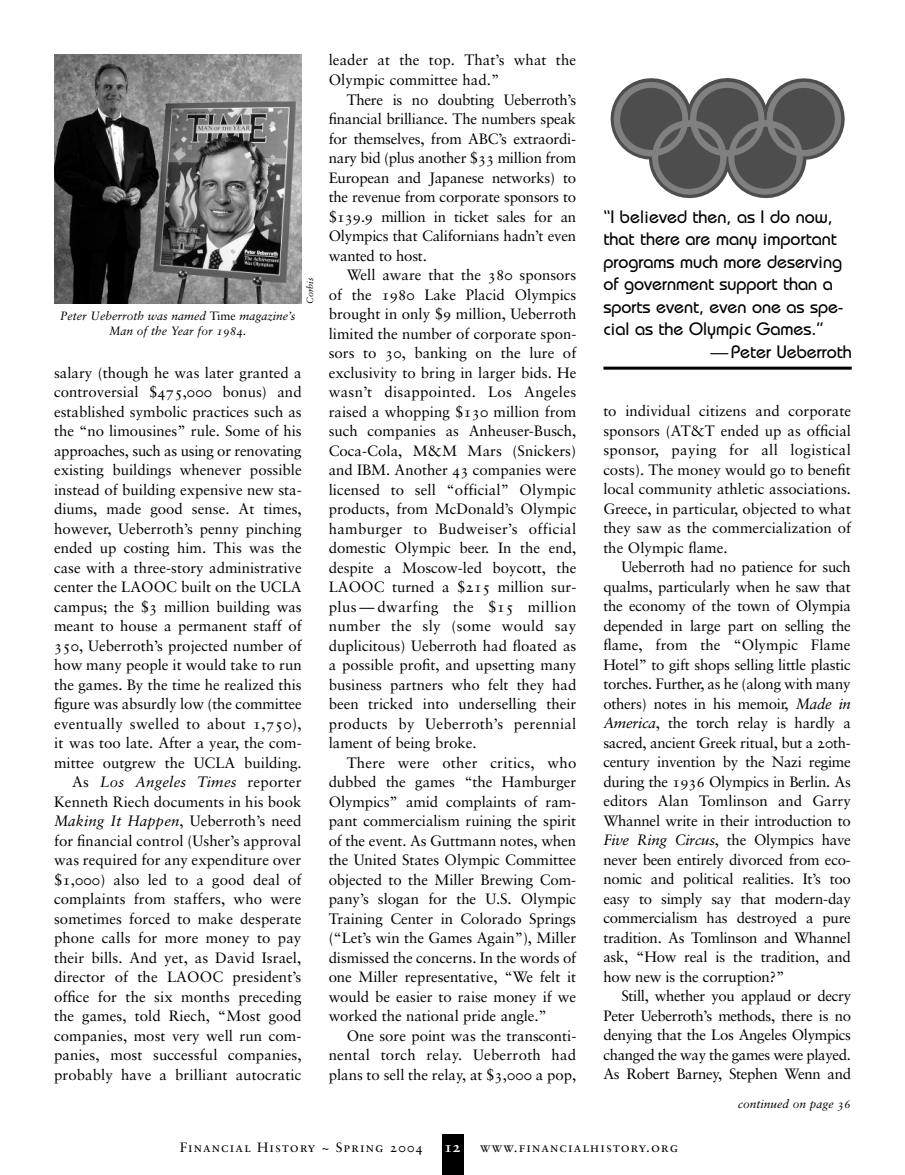
<style>
.page{position:relative;width:905px;height:1175px;background:#fff}
.page>*{position:absolute;margin:0;border:0;box-sizing:border-box;transform-origin:0 0}
.t1{font:500 18px/22.5px "Bauhaus";color:#000}
.t2{font:15px/19.5px "Sabon";color:#000;text-align:justify}
.t3{font:15px "Sabon Bold Os F";color:#fff}
.t4{font:13.5px "Sabon Roman SC";letter-spacing:.085em;color:#000}
.t5{font:italic 12px/15px "Sabon";color:#000;text-align:center}
.t6{font:italic 9px "Sabon";color:#000}
.s1{font-style:normal}
.s2{font-family:"Sabon Italic Os F";font-style:normal}
.s3{font-family:"Sabon Roman SC"}
.s4{font-style:italic}
</style>
<div class="page">
<div style="left:442px;top:1134px;width:21px;height:40px;background:#000"></div>
<img style="left:54px;top:54px;width:248px;height:250px">
<hr style="left:603px;top:366px;width:248px;height:3px;background:#000">
<svg style="left:610px;top:78px;width:234px;height:120px"></svg>
<p class="t5" style="left:60px;top:310px;width:236px">Peter Ueberroth was named <span class="s1">Time</span> magazine’s<br>Man of the Year for <span class="s2">1984</span>.</p>
<p class="t6" style="left:306px;top:304px;width:28px;rotate:-90deg">Corbis</p>
<p class="t2" style="left:54px;top:364px;width:249px;text-align:right">salary (though he was later granted a controversial $<span class="s3">475,000</span> bonus) and established symbolic practices such as the “no limousines” rule. Some of his approaches, such as using or renovating existing buildings whenever possible instead of building expensive new sta&shy;diums, made good sense. At times, however, Ueberroth’s penny pinching ended up costing him. This was the case with a three-story administrative center the LAOOC built on the UCLA campus; the $<span class="s3">3</span> million building was meant to house a permanent staff of <span class="s3">350</span>, Ueberroth’s projected number of how many people it would take to run the games. By the time he realized this figure was absurdly low (the committee eventually swelled to about <span class="s3">1,750</span>), it was too late. After a year, the com&shy;mittee outgrew the UCLA building.<br>As <span class="s4">Los Angeles Times</span> reporter Kenneth Riech documents in his book <span class="s4">Making It Happen</span>, Ueberroth’s need for financial control (Usher’s approval was required for any expenditure over $<span class="s3">1,000</span>) also led to a good deal of complaints from staffers, who were sometimes forced to make desperate phone calls for more money to pay their bills. And yet, as David Israel, director of the LAOOC president’s office for the six months preceding the games, told Riech, “Most good companies, most very well run com&shy;panies, most successful companies, probably have a brilliant autocratic</p>
<p class="t2" style="left:329px;top:52px;width:249px">leader at the top. That’s what the<br>Olympic committee had.”</p>
<p class="t2" style="left:328px;top:91px;width:249px;text-indent:18px">There is no doubting Ueberroth’s financial brilliance. The numbers speak for themselves, from ABC’s extraordi&shy;nary bid (plus another $<span class="s3">33</span> million from European and Japanese networks) to the revenue from corporate sponsors to $<span class="s3">139.9</span> million in ticket sales for an Olympics that Californians hadn’t even wanted to host.</p>
<p class="t2" style="left:328px;top:266px;width:249px;text-indent:18px">Well aware that the <span class="s3">380</span> sponsors of the <span class="s3">1980</span> Lake Placid Olympics brought in only $<span class="s3">9</span> million, Ueberroth limited the number of corporate spon&shy;sors to <span class="s3">30</span>, banking on the lure of exclusivity to bring in larger bids. He wasn’t disappointed. Los Angeles raised a whopping $<span class="s3">130</span> million from such companies as Anheuser-Busch, Coca-Cola, M&amp;M Mars (Snickers) and IBM. Another <span class="s3">43</span> companies were licensed to sell “official” Olympic products, from McDonald’s Olympic hamburger to Budweiser’s official domestic Olympic beer. In the end, despite a Moscow-led boycott, the LAOOC turned a $<span class="s3">215</span> million sur&shy;plus — dwarfing the $<span class="s3">15</span> million number the sly (some would say duplicitous) Ueberroth had floated as a possible profit, and upsetting many business partners who felt they had been tricked into underselling their products by Ueberroth’s perennial lament of being broke.</p>
<p class="t2" style="left:328px;top:754px;width:249px;text-indent:18px">There were other critics, who dubbed the games “the Hamburger Olympics” amid complaints of ram&shy;pant commercialism ruining the spirit of the event. As Guttmann notes, when the United States Olympic Committee objected to the Miller Brewing Com&shy;pany’s slogan for the U.S. Olympic Training Center in Colorado Springs (“Let’s win the Games Again”), Miller dismissed the concerns. In the words of one Miller representative, “We felt it would be easier to raise money if we worked the national pride angle.”</p>
<p class="t2" style="left:328px;top:1027px;width:249px;text-indent:18px">One sore point was the transconti&shy;nental torch relay. Ueberroth had plans to sell the relay, at $<span class="s3">3,000</span> a pop,</p>
<p class="t1" style="left:603px;top:207px;width:241px">“I believed then, as I do now, that there are many important programs much more deserving of government support than a sports event, even one as spe&shy;cial as the Olympic Games.”</p>
<p class="t1" style="left:710px;top:342px;width:143px">— Peter Ueberroth</p>
<p class="t2" style="left:603px;top:402px;width:249px">to individual citizens and corporate sponsors (AT&amp;T ended up as official sponsor, paying for all logistical costs). The money would go to benefit local community athletic associations.<br>Greece, in particular, objected to what they saw as the commercialization of the Olympic flame.</p>
<p class="t2" style="left:603px;top:558px;width:249px;text-indent:18px">Ueberroth had no patience for such qualms, particularly when he saw that the economy of the town of Olympia depended in large part on selling the flame, from the “Olympic Flame Hotel” to gift shops selling little plastic torches. Further, as he (along with many others) notes in his memoir, <span class="s4">Made in America</span>, the torch relay is hardly a sacred, ancient Greek ritual, but a <span class="s3">20</span>th&shy;century invention by the Nazi regime during the <span class="s3">1936</span> Olympics in Berlin. As editors Alan Tomlinson and Garry Whannel write in their introduction to <span class="s4">Five Ring Circus</span>, the Olympics have never been entirely divorced from eco&shy;nomic and political realities. It’s too easy to simply say that modern-day commercialism has destroyed a pure tradition. As Tomlinson and Whannel ask, “How real is the tradition, and how new is the corruption?”</p>
<p class="t2" style="left:603px;top:987px;width:249px;text-indent:18px">Still, whether you applaud or decry Peter Ueberroth’s methods, there is no denying that the Los Angeles Olympics changed the way the games were played.<br>As Robert Barney, Stephen Wenn and</p>
<p class="t5" style="left:737px;top:1097px;width:115px">continued on page <span class="s2">36</span></p>
<p class="t4" style="left:180px;top:1142px;width:245px">Financial History ~ Spring 2004</p>
<p class="t4" style="left:480px;top:1142px;width:199px">www.financialhistory.org</p>
<p class="t3" style="left:444px;top:1141px;width:18px">12</p>
</div>
